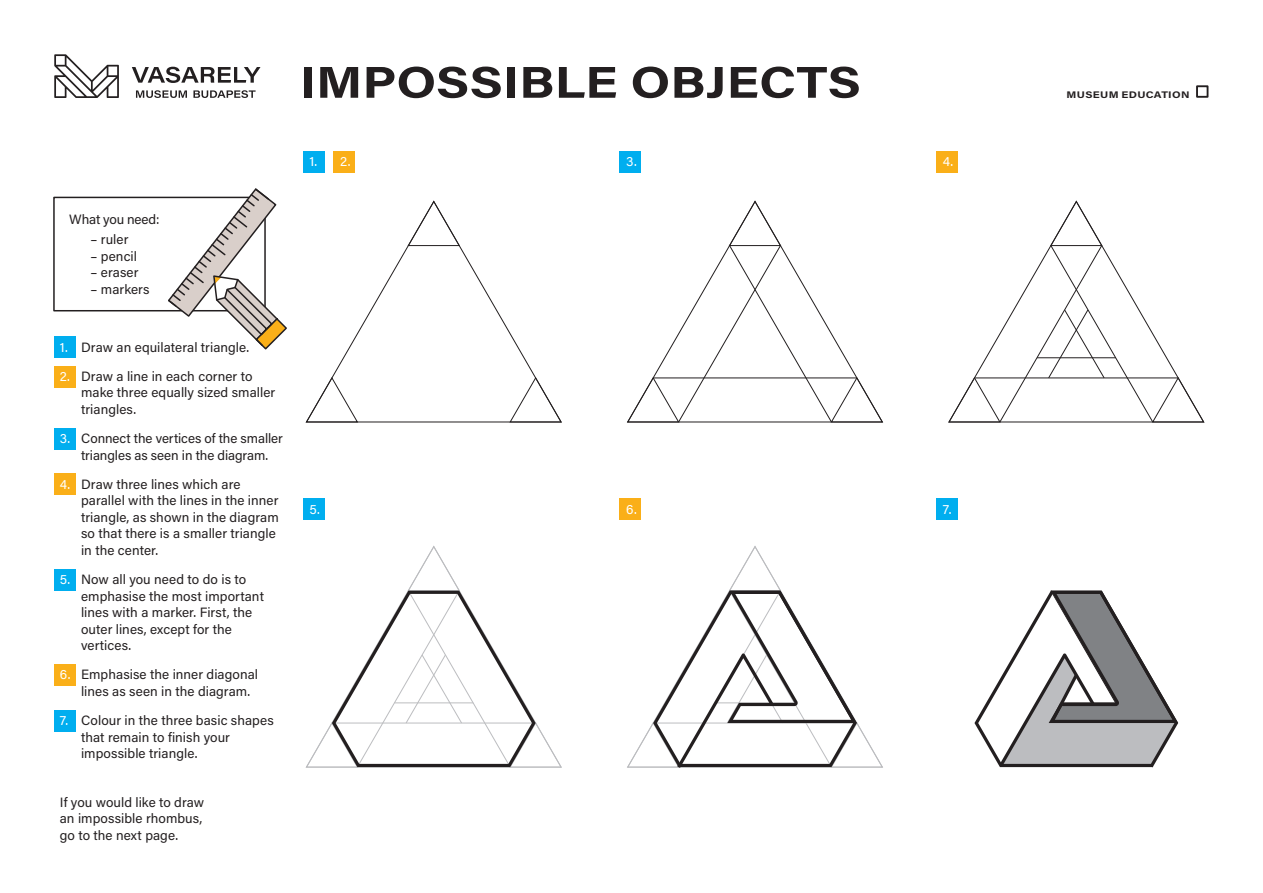
<style>
.page{position:relative;width:1263px;height:893px;background:#fff}
.page>*{position:absolute;margin:0;border:0;box-sizing:border-box;transform-origin:0 0}
.t1{font:700 44.7px "Acumin Pro";letter-spacing:-.005em;color:#231f20;scale:1.18 1}
.t2{font:13.5px/16.5px "Acumin Pro";letter-spacing:.005em;color:#231f20}
.t3{font:13.5px "Acumin Pro";color:#fff}
.t4{font:13.5px "Acumin Pro";letter-spacing:-.015em;color:#231f20}
.t5{font:700 9.6px "Acumin Pro";letter-spacing:.025em;color:#231f20;scale:1.18 1}
.s1{color:#fff}
</style>
<div class="page">
<div style="left:54px;top:711px;width:21px;height:21px;background:#00aeef"></div>
<div style="left:53px;top:197px;width:213px;height:114px;border:2px solid #231f20"></div>
<svg style="left:332px;top:246px;width:204px;height:177px"></svg>
<svg style="left:407px;top:200px;width:53px;height:46px"></svg>
<svg style="left:305px;top:377px;width:54px;height:46px"></svg>
<svg style="left:509px;top:377px;width:53px;height:46px"></svg>
<svg style="left:627px;top:200px;width:257px;height:223px"></svg>
<hr style="left:653px;top:378px;width:204px;height:1px;background:#231f20">
<svg style="left:948px;top:200px;width:257px;height:223px"></svg>
<hr style="left:1037px;top:357px;width:79px;height:1px;background:#231f20">
<svg style="left:305px;top:545px;width:257px;height:223px"></svg>
<svg style="left:627px;top:546px;width:256px;height:222px"></svg>
<svg style="left:974px;top:590px;width:204px;height:178px"></svg>
<div style="left:54px;top:665px;width:21px;height:21px;background:#faaf18"></div>
<div style="left:54px;top:428px;width:21px;height:22px;background:#00aeef"></div>
<div style="left:54px;top:474px;width:21px;height:21px;background:#faaf18"></div>
<div style="left:54px;top:569px;width:21px;height:21px;background:#00aeef"></div>
<div style="left:54px;top:366px;width:21px;height:21px;background:#faaf18"></div>
<div style="left:54px;top:337px;width:21px;height:21px;background:#00aeef"></div>
<div style="left:303px;top:151px;width:21px;height:21px;background:#00aeef"></div>
<div style="left:303px;top:499px;width:21px;height:21px;background:#00aeef"></div>
<div style="left:620px;top:499px;width:21px;height:21px;background:#faaf18"></div>
<div style="left:936px;top:499px;width:22px;height:21px;background:#00aeef"></div>
<div style="left:334px;top:151px;width:21px;height:21px;background:#faaf18"></div>
<div style="left:620px;top:151px;width:21px;height:21px;background:#00aeef"></div>
<div style="left:936px;top:151px;width:22px;height:21px;background:#faaf18"></div>
<svg style="left:167px;top:188px;width:120px;height:162px"></svg>
<div style="left:1196px;top:85px;width:12px;height:13px;border:2px solid #231f20"></div>
<svg style="left:54px;top:54px;width:65px;height:44px"></svg>
<svg style="left:132px;top:67px;width:128px;height:16px"></svg>
<svg style="left:136px;top:90px;width:51px;height:8px"></svg>
<svg style="left:193px;top:90px;width:63px;height:8px"></svg>
<h1 class="t1" style="left:300px;top:51px;width:477px">IMPOSSIBLE OBJECTS</h1>
<p class="t4" style="left:69px;top:210px;width:92px">What you need:</p>
<p class="t2" style="left:90px;top:231px;width:39px">– ruler</p>
<p class="t2" style="left:90px;top:247px;width:48px">– pencil</p>
<p class="t2" style="left:90px;top:264px;width:50px">– eraser</p>
<p class="t2" style="left:90px;top:280px;width:61px">– markers</p>
<p class="t2" style="left:60px;top:338px;width:191px"><span class="s1">1.</span> Draw an equilateral triangle.</p>
<p class="t2" style="left:81px;top:367px;width:196px;text-indent:-21px"><span class="s1">2.</span> Draw a line in each corner to make three equally sized smaller triangles.</p>
<p class="t2" style="left:60px;top:430px;width:225px;text-align:center"><span class="s1">3.</span> Connect the vertices of the smaller triangles as seen in the diagram.</p>
<p class="t2" style="left:81px;top:475px;width:199px;text-indent:-21px"><span class="s1">4.</span> Draw three lines which are parallel with the lines in the inner triangle, as shown in the diagram so that there is a smaller triangle in the center.</p>
<p class="t2" style="left:81px;top:571px;width:184px;text-indent:-21px"><span class="s1">5.</span> Now all you need to do is to emphasise the most important lines with a marker. First, the outer lines, except for the vertices.</p>
<p class="t2" style="left:81px;top:666px;width:178px;text-indent:-21px"><span class="s1">6.</span> Emphasise the inner diagonal lines as seen in the diagram.</p>
<p class="t2" style="left:81px;top:712px;width:194px;text-indent:-21px"><span class="s1">7.</span> Colour in the three basic shapes that remain to finish your impossible triangle.</p>
<p class="t2" style="left:60px;top:793px;width:146px">If you would like to draw an impossible rhombus, go to the next page.</p>
<p class="t3" style="left:309px;top:152px;width:9px">1.</p>
<p class="t3" style="left:340px;top:152px;width:12px">2.</p>
<p class="t3" style="left:626px;top:152px;width:12px">3.</p>
<p class="t3" style="left:943px;top:152px;width:12px">4.</p>
<p class="t3" style="left:309px;top:500px;width:12px">5.</p>
<p class="t3" style="left:626px;top:500px;width:12px">6.</p>
<p class="t3" style="left:943px;top:500px;width:10px">7.</p>
<p class="t5" style="left:1066px;top:88px;width:106px">MUSEUM EDUCATION</p>
</div>
